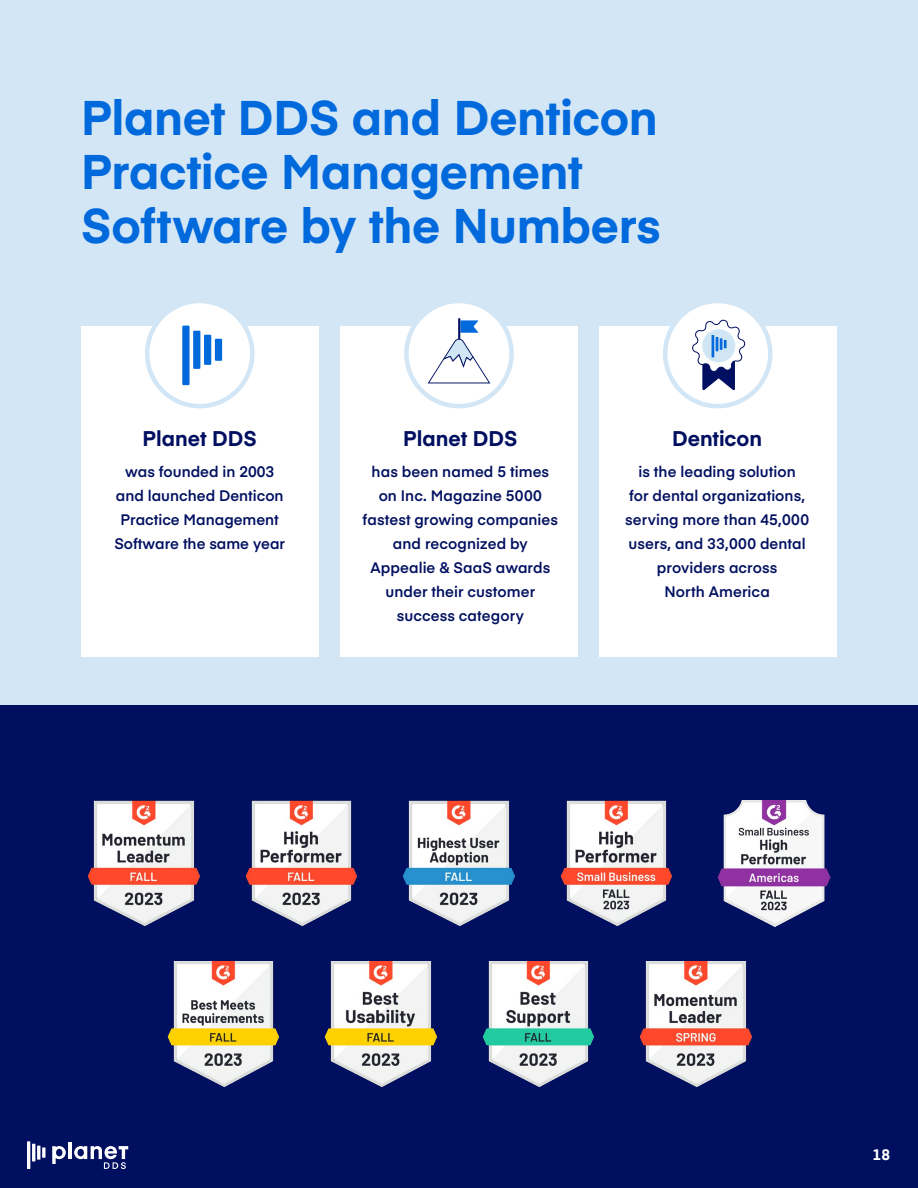
<style>
.page{position:relative;width:918px;height:1188px;background:#fff}
.page>*{position:absolute;margin:0;border:0;box-sizing:border-box;transform-origin:0 0}
.t1{font:700 48px/54px "Eina 03";letter-spacing:-.01em;color:#0069dc}
.t2{font:700 21px "Eina 03";color:#000f60}
.t3{font:600 15px/24px "Eina 03";letter-spacing:.005em;color:#000f60;text-align:center}
.t4{font:700 15px "Eina 03";color:#fff}
</style>
<div class="page">
<div style="left:0;top:0;width:918px;height:725px;background:#d3e6f5"></div>
<div style="left:0;top:705px;width:918px;height:483px;background:#000f60"></div>
<div style="left:81px;top:327px;width:237px;height:330px;background:#fff"></div>
<div style="left:599px;top:327px;width:237px;height:330px;background:#fff"></div>
<div style="left:340px;top:327px;width:238px;height:330px;background:#fff"></div>
<hr style="left:68px;top:1143px;width:4px;height:16px;background:#fff">
<svg style="left:52px;top:1146px;width:14px;height:18px"></svg>
<hr style="left:27px;top:1141px;width:3px;height:28px;background:#fff">
<hr style="left:32px;top:1144px;width:3px;height:17px;background:#fff">
<hr style="left:37px;top:1146px;width:3px;height:14px;background:#fff">
<svg style="left:42px;top:1147px;width:4px;height:11px"></svg>
<svg style="left:74px;top:1146px;width:54px;height:23px"></svg>
<div style="left:147px;top:301px;width:105px;height:105px;background:#fff;border-radius:50%"></div>
<div style="left:145px;top:299px;width:110px;height:109px;border:4px solid #d3e6f5;border-radius:50%"></div>
<div style="left:406px;top:301px;width:106px;height:105px;background:#fff;border-radius:50%"></div>
<div style="left:404px;top:299px;width:110px;height:109px;border:4px solid #d3e6f5;border-radius:50%"></div>
<div style="left:665px;top:301px;width:105px;height:105px;background:#fff;border-radius:50%"></div>
<div style="left:663px;top:299px;width:110px;height:109px;border:4px solid #d3e6f5;border-radius:50%"></div>
<img style="left:718px;top:801px;width:112px;height:126px">
<img style="left:245px;top:801px;width:113px;height:125px">
<img style="left:88px;top:801px;width:112px;height:125px">
<img style="left:325px;top:961px;width:112px;height:126px">
<img style="left:167px;top:961px;width:112px;height:126px">
<img style="left:403px;top:801px;width:112px;height:125px">
<img style="left:482px;top:961px;width:112px;height:126px">
<img style="left:560px;top:801px;width:113px;height:125px">
<img style="left:640px;top:961px;width:112px;height:126px">
<hr style="left:458px;top:318px;width:2px;height:28px;background:#000f61">
<svg style="left:428px;top:320px;width:62px;height:63px"></svg>
<div style="left:182px;top:326px;width:8px;height:59px;background:#0069dc"></div>
<div style="left:193px;top:331px;width:7px;height:38px;background:#0069dc"></div>
<div style="left:204px;top:335px;width:7px;height:30px;background:#0069dc"></div>
<div style="left:215px;top:339px;width:7px;height:22px;background:#0069dc"></div>
<svg style="left:692px;top:319px;width:54px;height:71px"></svg>
<h1 class="t1" style="left:81px;top:88px;width:581px">Planet DDS and Denticon<br>Practice Management<br>Software by the Numbers</h1>
<h2 class="t2" style="left:143px;top:423px;width:116px">Planet DDS</h2>
<p class="t3" style="left:114px;top:459px;width:172px">was founded in 2003 and launched Denticon<br>Practice Management<br>Software the same year</p>
<h2 class="t2" style="left:403px;top:423px;width:116px">Planet DDS</h2>
<p class="t3" style="left:363px;top:459px;width:197px">has been named 5 times on Inc. Magazine 5000 fastest growing companies and recognized by<br>Appealie &amp; SaaS awards under their customer success category</p>
<h2 class="t2" style="left:672px;top:423px;width:91px">Denticon</h2>
<p class="t3" style="left:625px;top:459px;width:186px">is the leading solution<br>for dental organizations, serving more than 45,000 users, and 33,000 dental providers across<br>North America</p>
<p class="t4" style="left:873px;top:1144px;width:19px">18</p>
</div>
